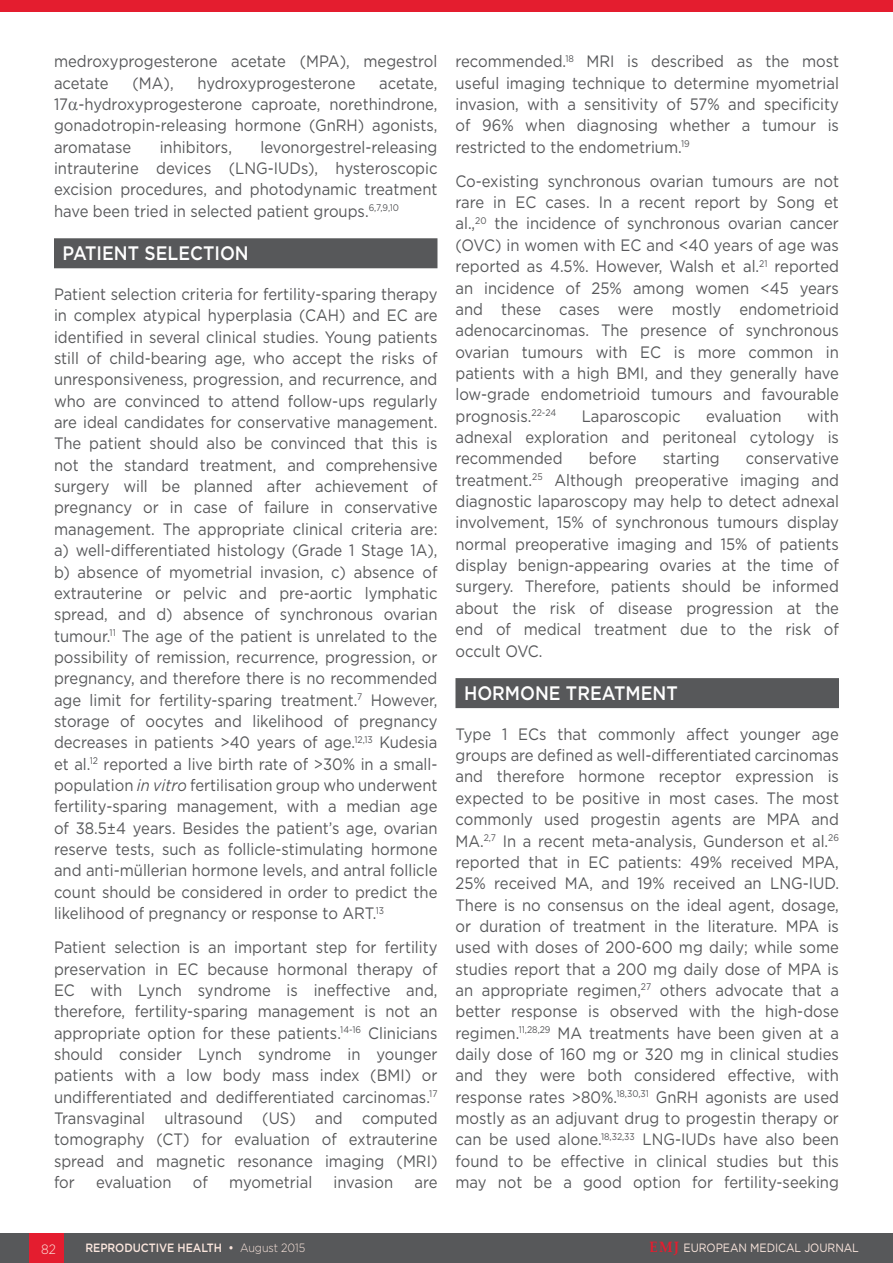
<style>
.page{position:relative;width:893px;height:1263px;background:#fff}
.page>*{position:absolute;margin:0;border:0;box-sizing:border-box;transform-origin:0 0}
._8__Heading_1{font:500 19.5px "Gotham";color:#fff;scale:.9 1}
._11__Main_text{font:16.5px/21.3px "Gotham";color:#57585a;text-align:justify;scale:.9 1}
.t1{font:300 13.5px "Gotham";color:#fce7de;scale:.9 1}
.t2{font:500 12px "Gotham";letter-spacing:-.005em;color:#fce7de;scale:.9 1}
.t3{font:12px "Gotham";letter-spacing:-.005em;color:#fce7de;scale:.9 1}
.s1{font-style:italic}
.s2{font-weight:300}
.s3{font-family:"Palatino Linotype";font-weight:700;font-size:15px;color:#e41d2f}
</style>
<div class="page">
<div style="left:0;top:1233px;width:893px;height:30px;background:#57585a"></div>
<div style="left:30px;top:1233px;width:34px;height:30px;background:#e41d2f"></div>
<div style="left:54px;top:238px;width:383px;height:30px;background:#57585a"></div>
<div style="left:455px;top:678px;width:384px;height:30px;background:#57585a"></div>
<div style="left:0;top:0;width:893px;height:11px;background:#e41d2f"></div>
<p class="_11__Main_text" style="left:54px;top:50px;width:428px">medroxyprogesterone acetate (MPA), megestrol acetate</p>
<p class="_11__Main_text" style="left:133px;top:72px;width:47px">(MA),</p>
<p class="_11__Main_text" style="left:197px;top:72px;width:177px">hydroxyprogesterone</p>
<p class="_11__Main_text" style="left:54px;top:72px;width:428px;text-indent:325px">acetate, 17 -hydroxyprogesterone caproate, norethindrone, gonadotropin-releasing hormone (GnRH) agonists, aromatase</p>
<p class="_11__Main_text" style="left:54px;top:136px;width:428px;text-indent:206px">levonorgestrel-releasing intrauterine devices (LNG-IUDs), hysteroscopic excision procedures, and photodynamic treatment have been tried in selected patient groups.<sup>6,7,9,10</sup></p>
<p class="_8__Heading_1" style="left:63px;top:240px;width:208px">PATIENT SELECTION</p>
<p class="_11__Main_text" style="left:54px;top:283px;width:428px">Patient selection criteria for fertility-sparing therapy in complex atypical hyperplasia (CAH) and EC are identified in several clinical studies. Young patients still of child-bearing age, who accept the risks of unresponsiveness, progression, and recurrence, and who are convinced to attend follow-ups regularly are ideal candidates for conservative management.<br>The patient should also be convinced that this is not the standard treatment, and comprehensive surgery will be planned after achievement of pregnancy or in case of failure in conservative management. The appropriate clinical criteria are: a) well-differentiated histology (Grade 1 Stage 1A), b) absence of myometrial invasion, c) absence of extrauterine or pelvic and pre-aortic lymphatic spread, and d) absence of synchronous ovarian tumour.<sup>11</sup> The age of the patient is unrelated to the possibility of remission, recurrence, progression, or pregnancy, and therefore there is no recommended age limit for fertility-sparing treatment.<sup>7</sup> However, storage of oocytes and likelihood of pregnancy decreases in patients &gt;40 years of age.<sup>12,13</sup> Kudesia et al.<sup>12</sup> reported a live birth rate of &gt;30% in a small&shy;population <span class="s1">in vitro</span> fertilisation group who underwent fertility-sparing management, with a median age of 38.5±4 years. Besides the patient’s age, ovarian reserve tests, such as follicle-stimulating hormone and anti-müllerian hormone levels, and antral follicle count should be considered in order to predict the likelihood of pregnancy or response to ART.<sup>13</sup></p>
<p class="_11__Main_text" style="left:54px;top:936px;width:428px">Patient selection is an important step for fertility preservation in EC because hormonal therapy of EC with Lynch syndrome is ineffective and, therefore, fertility-sparing management is not an appropriate option for these patients.<sup>14-16</sup> Clinicians should consider Lynch syndrome in younger patients with a low body mass index (BMI) or undifferentiated and dedifferentiated carcinomas.<sup>17<br></sup>Transvaginal ultrasound (US) and computed tomography (CT) for evaluation of extrauterine spread and magnetic resonance imaging (MRI) for</p>
<p class="_11__Main_text" style="left:160px;top:136px;width:82px">inhibitors,</p>
<p class="_11__Main_text" style="left:96px;top:1171px;width:85px">evaluation</p>
<p class="_11__Main_text" style="left:193px;top:1171px;width:18px">of</p>
<p class="_11__Main_text" style="left:229px;top:1171px;width:94px">myometrial</p>
<p class="_11__Main_text" style="left:333px;top:1171px;width:68px">invasion</p>
<p class="_11__Main_text" style="left:414px;top:1171px;width:27px">are</p>
<p class="_11__Main_text" style="left:455px;top:50px;width:428px">recommended.<sup>18</sup> MRI is described as the most useful imaging technique to determine myometrial invasion, with a sensitivity of 57% and specificity of 96% when diagnosing whether a tumour is restricted to the endometrium.<sup>19</sup></p>
<p class="_11__Main_text" style="left:455px;top:170px;width:428px">Co-existing synchronous ovarian tumours are not rare in EC cases. In a recent report by Song et al.,<sup>20</sup> the incidence of synchronous ovarian cancer (OVC) in women with EC and &lt;40 years of age was reported as 4.5%. However, Walsh et al.<sup>21</sup> reported an incidence of 25% among women &lt;45 years and these cases were mostly endometrioid adenocarcinomas. The presence of synchronous ovarian tumours with EC is more common in patients with a high BMI, and they generally have low-grade endometrioid tumours and favourable prognosis.<sup>22-24</sup></p>
<p class="_11__Main_text" style="left:455px;top:405px;width:428px;text-indent:352px">with adnexal exploration and peritoneal cytology is recommended</p>
<p class="_11__Main_text" style="left:582px;top:405px;width:112px">Laparoscopic</p>
<p class="_11__Main_text" style="left:706px;top:405px;width:85px">evaluation</p>
<p class="_11__Main_text" style="left:589px;top:447px;width:55px">before</p>
<p class="_11__Main_text" style="left:663px;top:447px;width:65px">starting</p>
<p class="_11__Main_text" style="left:455px;top:447px;width:428px;text-indent:290px">conservative treatment.<sup>25</sup> Although preoperative imaging and diagnostic laparoscopy may help to detect adnexal involvement, 15% of synchronous tumours display normal preoperative imaging and 15% of patients display benign-appearing ovaries at the time of surgery. Therefore, patients should be informed about the risk of disease progression at the end of medical treatment due to the risk of occult OVC.</p>
<p class="_8__Heading_1" style="left:464px;top:680px;width:239px">HORMONE TREATMENT</p>
<p class="_11__Main_text" style="left:455px;top:723px;width:428px">Type 1 ECs that commonly affect younger age groups are defined as well-differentiated carcinomas and therefore hormone receptor expression is expected to be positive in most cases. The most commonly used progestin agents are MPA and MA.<sup>2,7</sup> In a recent meta-analysis, Gunderson et al.<sup>26 </sup>reported that in EC patients: 49% received MPA, 25% received MA, and 19% received an LNG-IUD.<br>There is no consensus on the ideal agent, dosage, or duration of treatment in the literature. MPA is used with doses of 200-600 mg daily; while some studies report that a 200 mg daily dose of MPA is an appropriate regimen,<sup>27</sup> others advocate that a better response is observed with the high-dose regimen.<sup>11,28,29</sup> MA treatments have been given at a daily dose of 160 mg or 320 mg in clinical studies and they were both considered effective, with response rates &gt;80%.<sup>18,30,31</sup> GnRH agonists are used mostly as an adjuvant drug to progestin therapy or can be used alone.<sup>18,32,33</sup> LNG-IUDs have also been found to be effective in clinical studies but this may not be a good option for fertility-seeking</p>
<p class="t1" style="left:41px;top:1240px;width:18px">82</p>
<p class="t2" style="left:85px;top:1240px;width:246px">REPRODUCTIVE HEALTH • <span class="s2">August 2015</span></p>
<p class="t3" style="left:650px;top:1240px;width:234px"><span class="s3">EMJ</span> EUROPEAN MEDICAL JOURNAL</p>
</div>
